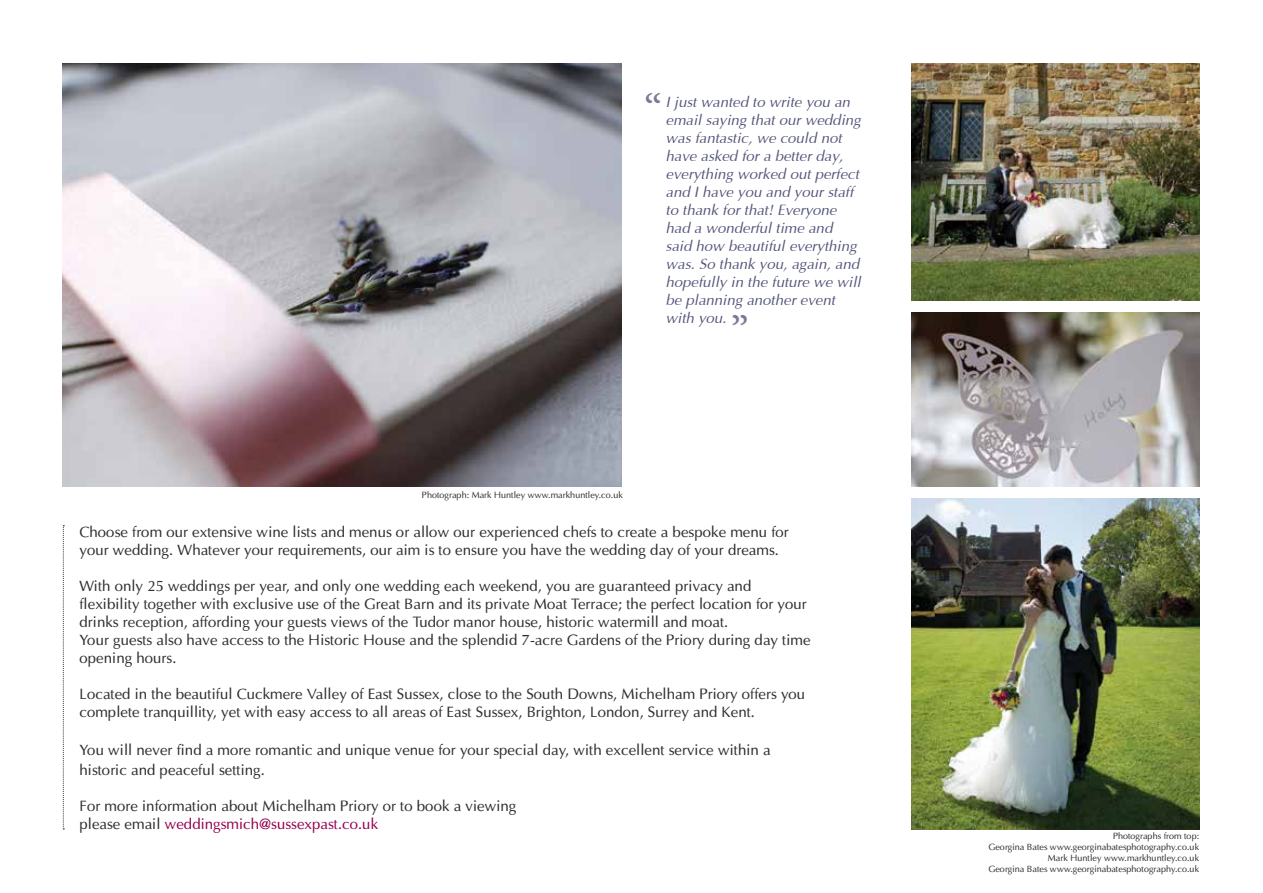
<style>
.page{position:relative;width:1263px;height:893px;background:#fff}
.page>*{position:absolute;margin:0;border:0;box-sizing:border-box;transform-origin:0 0}
.t1{font:45px "Minion Pro";color:#7c7897}
.t2{font:15px/18px "Optima";color:#302d2d}
.t3{font:italic 15px/18px "Optima";color:#54557b}
.t4{font:9px/10.8px "Optima";color:#302d2d;text-align:right}
.s1{color:#96004f}
</style>
<div class="page">
<img style="left:911px;top:64px;width:288px;height:237px">
<img style="left:911px;top:313px;width:288px;height:174px">
<img style="left:63px;top:64px;width:559px;height:423px">
<img style="left:911px;top:499px;width:288px;height:330px">
<svg style="left:63px;top:525px;width:1px;height:305px"></svg>
<h1 class="t1" style="left:644px;top:81px;width:19px">“</h1>
<p class="t3" style="left:666px;top:94px;width:197px">I just wanted to write you an email saying that our wedding was fantastic, we could not have asked for a better day, everything worked out perfect and I have you and your staff to thank for that! Everyone had a wonderful time and said how beautiful everything was. So thank you, again, and hopefully in the future we will be planning another event with you.</p>
<h1 class="t1" style="left:749px;top:337px;width:19px;rotate:-180deg">“</h1>
<p class="t4" style="left:422px;top:490px;width:202px">Photograph: Mark Huntley www.markhuntley.co.uk</p>
<p class="t2" style="left:80px;top:523px;width:711px">Choose from our extensive wine lists and menus or allow our experienced chefs to create a bespoke menu for your wedding. Whatever your requirements, our aim is to ensure you have the wedding day of your dreams.</p>
<p class="t2" style="left:80px;top:577px;width:733px">With only 25 weddings per year, and only one wedding each weekend, you are guaranteed privacy and flexibility together with exclusive use of the Great Barn and its private Moat Terrace; the perfect location for your drinks reception, affording your guests views of the Tudor manor house, historic watermill and moat.<br>Your guests also have access to the Historic House and the splendid 7-acre Gardens of the Priory during day time opening hours.</p>
<p class="t2" style="left:80px;top:685px;width:727px">Located in the beautiful Cuckmere Valley of East Sussex, close to the South Downs, Michelham Priory offers you complete tranquillity, yet with easy access to all areas of East Sussex, Brighton, London, Surrey and Kent.</p>
<p class="t2" style="left:80px;top:740px;width:693px;line-height:19.8px">You will never find a more romantic and unique venue for your special day, with excellent service within a historic and peaceful setting.</p>
<p class="t2" style="left:80px;top:797px;width:438px">For more information about Michelham Priory or to book a viewing please email <span class="s1">weddingsmich@sussexpast.co.uk</span></p>
<p class="t4" style="left:988px;top:831px;width:212px">Photographs from top:<br>Georgina Bates www.georginabatesphotography.co.uk Mark Huntley www.markhuntley.co.uk<br>Georgina Bates www.georginabatesphotography.co.uk</p>
</div>
